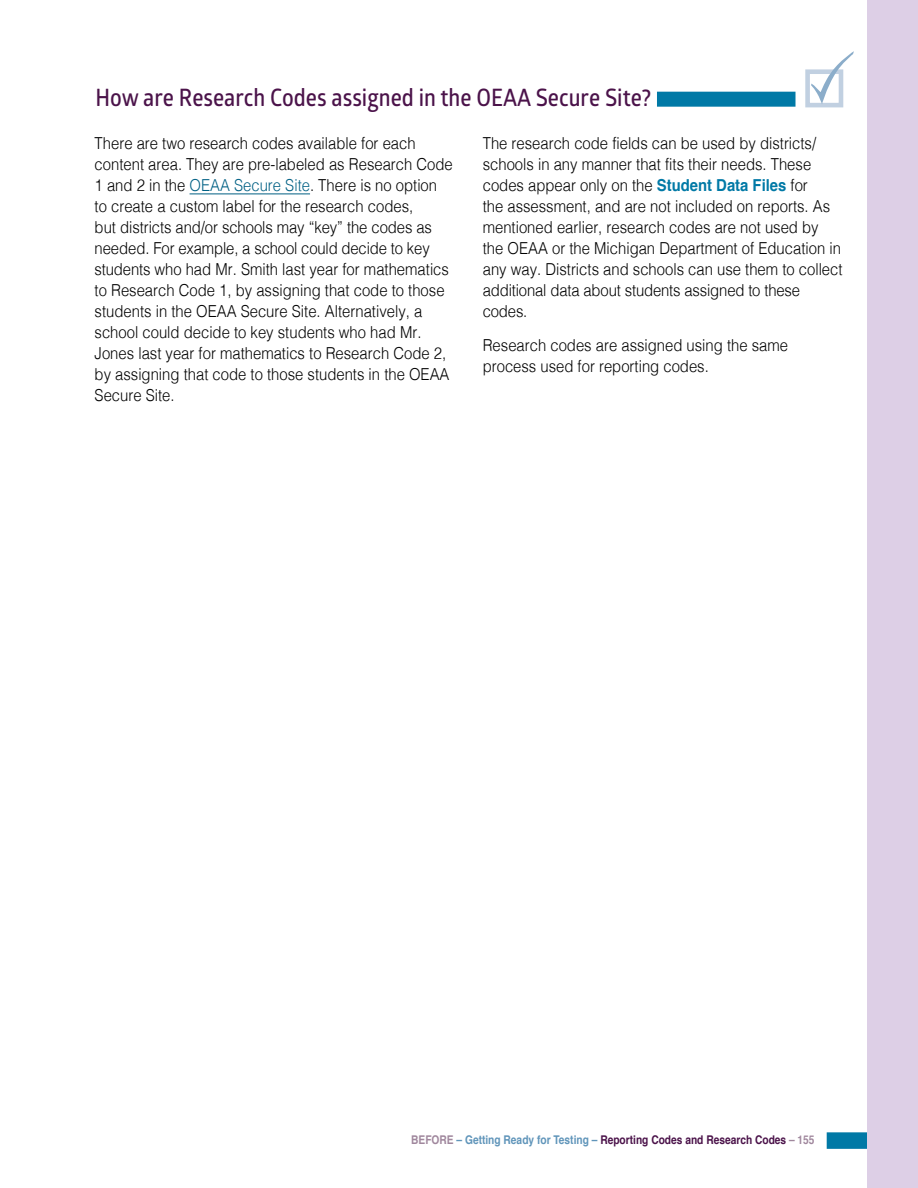
<style>
.page{position:relative;width:918px;height:1188px;background:#fff}
.page>*{position:absolute;margin:0;border:0;box-sizing:border-box;transform-origin:0 0}
.subhead1{font:24px "Glober Semi Bold Free";color:#4b134a;scale:.9 1}
.text1{font:300 16.5px/21px "Helvetica";color:#000;scale:.9 1}
.t1{font:700 12px "Helvetica";color:#4b134a;scale:.85 1}
.s1{color:#006084}
.s2{font-weight:700;color:#0079a6}
.s3{color:#a0879d}
.s4{color:#6095ba}
</style>
<div class="page">
<div style="left:827px;top:1132px;width:51px;height:17px;background:#0079a6"></div>
<div style="left:867px;top:0;width:51px;height:1188px;background:#ddcfe6"></div>
<hr style="left:190px;top:194px;width:120px;height:1px;background:#006084">
<div style="left:657px;top:92px;width:139px;height:15px;background:#0079a6"></div>
<svg style="left:805px;top:69px;width:38px;height:38px"></svg>
<svg style="left:811px;top:51px;width:43px;height:53px"></svg>
<p class="subhead1" style="left:95px;top:81px;width:619px">How are Research Codes assigned in the OEAA Secure Site?</p>
<p class="text1" style="left:95px;top:131px;width:400px">There are two research codes available for each content area. They are pre-labeled as Research Code 1 and 2 in the <span class="s1">OEAA Secure Site</span>. There is no option to create a custom label for the research codes,<br>but districts and/or schools may “key” the codes as needed. For example, a school could decide to key students who had Mr. Smith last year for mathematics to Research Code 1, by assigning that code to those students in the OEAA Secure Site. Alternatively, a school could decide to key students who had Mr.<br>Jones last year for mathematics to Research Code 2, by assigning that code to those students in the OEAA Secure Site.</p>
<p class="text1" style="left:483px;top:131px;width:401px">The research code fields can be used by districts/ schools in any manner that fits their needs. These codes appear only on the <span class="s2">Student Data Files</span> for<br>the assessment, and are not included on reports. As mentioned earlier, research codes are not used by the OEAA or the Michigan Department of Education in any way. Districts and schools can use them to collect additional data about students assigned to these codes.</p>
<p class="text1" style="left:483px;top:334px;width:341px">Research codes are assigned using the same process used for reporting codes.</p>
<p class="t1" style="left:411px;top:1130px;width:476px"><span class="s3">BEFORE</span> <span class="s4">– Getting Ready for Testing –</span> Reporting Codes and Research Codes <span class="s3">– 155</span></p>
</div>
